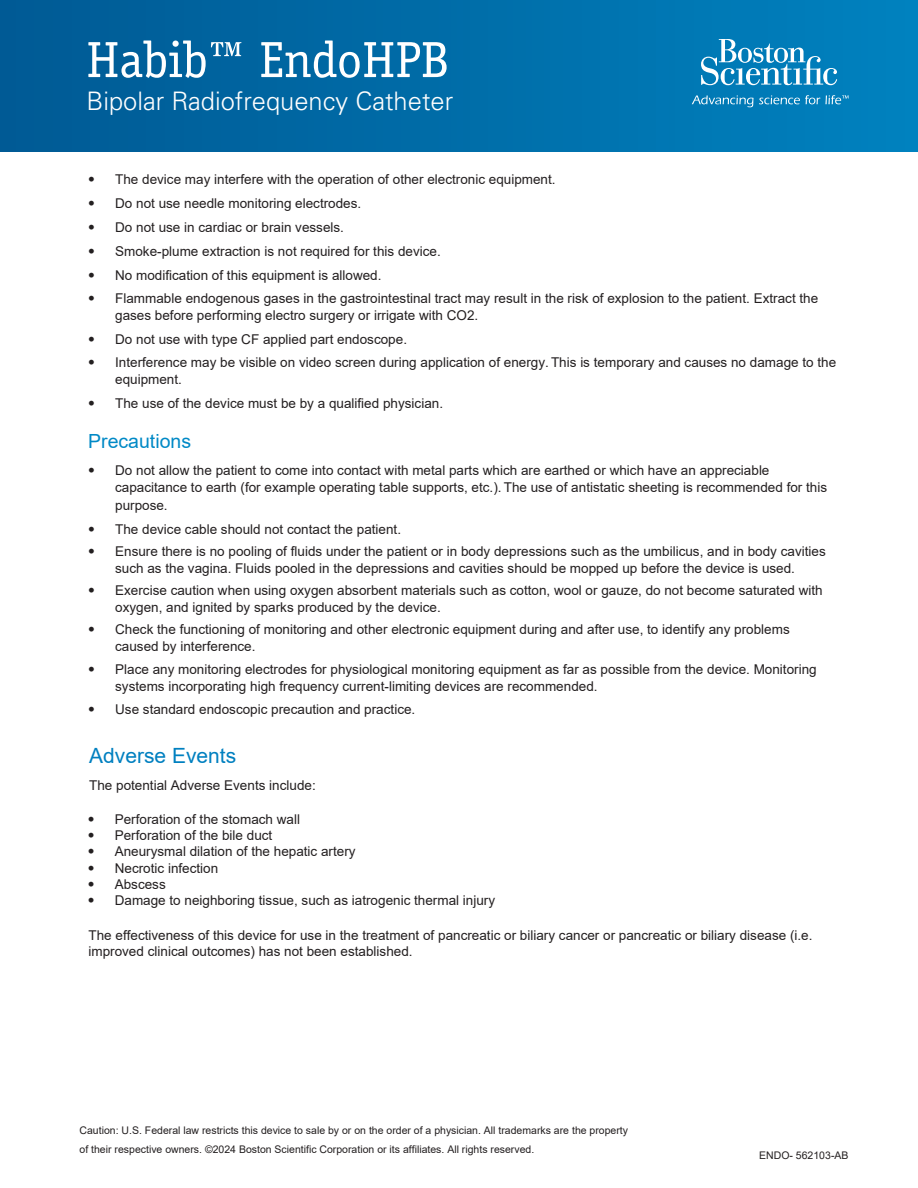
<style>
.page{position:relative;width:918px;height:1188px;background:#fff}
.page>*{position:absolute;margin:0;border:0;box-sizing:border-box;transform-origin:0 0}
.t1{font:51px "Officina Serif Std";color:#fff}
.t2{font:300 25.5px "Univers LT Std";color:#fff}
.t3{font:21px "Arial";color:#0080c0}
.t4{font:19.5px "Arial";color:#0089c6}
.t5{font:13.5px/17.1px "Arial";color:#231f20}
.Text{font:10.5px/19.2px "Arial";color:#231f20}
.s1{font-family:"Univers LT Std";font-weight:300}
</style>
<div class="page">
<div style="left:0;top:0;width:918px;height:151px;background:linear-gradient(to right,#005994,#0082bf)"></div>
<svg style="left:701px;top:39px;width:136px;height:46px"></svg>
<svg style="left:692px;top:95px;width:157px;height:12px;background:#2f93c5"></svg>
<p class="t1" style="left:86px;top:30px;width:364px">Habib™ EndoHPB</p>
<p class="t2" style="left:86px;top:86px;width:368px">Bipolar Radiofrequency Catheter</p>
<p class="t5" style="left:88px;top:171px;width:469px"><span class="s1">•</span> The device may interfere with the operation of other electronic equipment.</p>
<p class="t5" style="left:88px;top:195px;width:275px"><span class="s1">•</span> Do not use needle monitoring electrodes.</p>
<p class="t5" style="left:88px;top:219px;width:257px"><span class="s1">•</span> Do not use in cardiac or brain vessels.</p>
<p class="t5" style="left:88px;top:243px;width:354px"><span class="s1">•</span> Smoke-plume extraction is not required for this device.</p>
<p class="t5" style="left:88px;top:267px;width:295px"><span class="s1">•</span> No modification of this equipment is allowed.</p>
<p class="t5" style="left:115px;top:290px;width:705px;text-indent:-27px"><span class="s1">•</span> Flammable endogenous gases in the gastrointestinal tract may result in the risk of explosion to the patient. Extract the gases before performing electro surgery or irrigate with CO2.</p>
<p class="t5" style="left:88px;top:331px;width:320px"><span class="s1">•</span> Do not use with type CF applied part endoscope.</p>
<p class="t5" style="left:115px;top:354px;width:723px;text-indent:-27px"><span class="s1">•</span> Interference may be visible on video screen during application of energy. This is temporary and causes no damage to the equipment.</p>
<p class="t5" style="left:88px;top:395px;width:356px"><span class="s1">•</span> The use of the device must be by a qualified physician.</p>
<p class="t4" style="left:88px;top:428px;width:104px">Precautions</p>
<p class="t5" style="left:115px;top:461px;width:713px;line-height:17.5px;text-indent:-27px"><span class="s1">•</span> Do not allow the patient to come into contact with metal parts which are earthed or which have an appreciable capacitance to earth (for example operating table supports, etc.). The use of antistatic sheeting is recommended for this purpose.</p>
<p class="t5" style="left:88px;top:520px;width:314px"><span class="s1">•</span> The device cable should not contact the patient.</p>
<p class="t5" style="left:88px;top:542px;width:739px;text-align:center"><span class="s1">•</span> Ensure there is no pooling of fluids under the patient or in body depressions such as the umbilicus, and in body cavities such as the vagina. Fluids pooled in the depressions and cavities should be mopped up before the device is used.</p>
<p class="t5" style="left:115px;top:582px;width:709px;text-indent:-27px"><span class="s1">•</span> Exercise caution when using oxygen absorbent materials such as cotton, wool or gauze, do not become saturated with oxygen, and ignited by sparks produced by the device.</p>
<p class="t5" style="left:115px;top:621px;width:676px;text-indent:-27px"><span class="s1">•</span> Check the functioning of monitoring and other electronic equipment during and after use, to identify any problems caused by interference.</p>
<p class="t5" style="left:115px;top:660px;width:703px;text-indent:-27px"><span class="s1">•</span> Place any monitoring electrodes for physiological monitoring equipment as far as possible from the device. Monitoring systems incorporating high frequency current-limiting devices are recommended.</p>
<p class="t5" style="left:88px;top:700px;width:329px"><span class="s1">•</span> Use standard endoscopic precaution and practice.</p>
<p class="t3" style="left:89px;top:741px;width:149px">Adverse Events</p>
<p class="t5" style="left:89px;top:776px;width:228px">The potential Adverse Events include:</p>
<p class="t5" style="left:88px;top:811px;width:214px"><span class="s1">•</span> Perforation of the stomach wall</p>
<p class="t5" style="left:88px;top:827px;width:186px"><span class="s1">•</span> Perforation of the bile duct</p>
<p class="t5" style="left:88px;top:843px;width:269px"><span class="s1">•</span> Aneurysmal dilation of the hepatic artery</p>
<p class="t5" style="left:88px;top:859px;width:132px"><span class="s1">•</span> Necrotic infection</p>
<p class="t5" style="left:88px;top:875px;width:80px"><span class="s1">•</span> Abscess</p>
<p class="t5" style="left:88px;top:892px;width:409px"><span class="s1">•</span> Damage to neighboring tissue, such as iatrogenic thermal injury</p>
<p class="t5" style="left:88px;top:927px;width:726px;line-height:16px">The effectiveness of this device for use in the treatment of pancreatic or biliary cancer or pancreatic or biliary disease (i.e. improved clinical outcomes) has not been established.</p>
<p class="Text" style="left:80px;top:1121px;width:550px">Caution: U.S. Federal law restricts this device to sale by or on the order of a physician. All trademarks are the property of their respective owners. ©2024 Boston Scientific Corporation or its affiliates. All rights reserved.</p>
<p class="Text" style="left:759px;top:1145px;width:91px">ENDO- 562103-AB</p>
</div>
